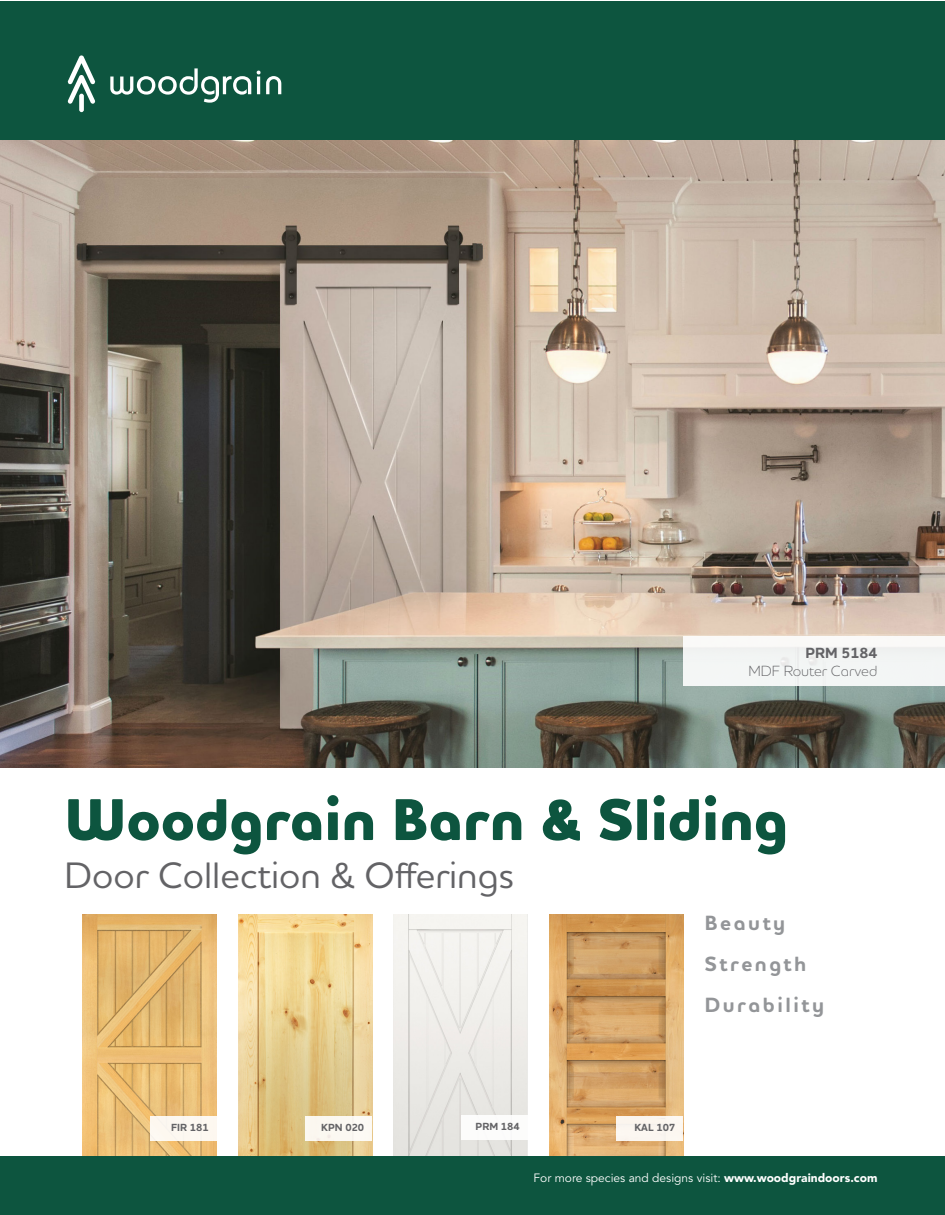
<style>
.page{position:relative;width:945px;height:1215px;background:#fff}
.page>*{position:absolute;margin:0;border:0;box-sizing:border-box;transform-origin:0 0}
.t1{font:800 60px "Houschka Pro";color:#0d553f}
.t2{font:500 37.5px "Houschka Pro";color:#636366}
.t3{font:700 21px/40.8px "Houschka Pro";letter-spacing:.12em;color:#939598}
.t4{font:300 15px "Houschka Pro";color:#636366}
.t5{font:700 15px "Houschka Pro";color:#636366}
.t6{font:12px "Avenir LT Std";color:#fff}
.t7{font:700 10.5px "Houschka Pro";color:#636366}
.s1{font-weight:900}
</style>
<div class="page">
<img style="left:394px;top:914px;width:134px;height:242px">
<img style="left:0;top:139px;width:945px;height:629px">
<div style="left:683px;top:636px;width:262px;height:50px;background:#f3f6f5"></div>
<img style="left:83px;top:914px;width:134px;height:242px">
<img style="left:238px;top:914px;width:134px;height:242px">
<img style="left:549px;top:914px;width:134px;height:242px">
<div style="left:616px;top:1116px;width:67px;height:25px;background:#fbf6f0"></div>
<div style="left:461px;top:1115px;width:67px;height:25px;background:#fff"></div>
<div style="left:305px;top:1116px;width:67px;height:25px;background:#fbf8f2"></div>
<div style="left:150px;top:1116px;width:67px;height:25px;background:#fdf8f1"></div>
<div style="left:0;top:1156px;width:945px;height:59px;background:#0d553f"></div>
<div style="left:0;top:1px;width:945px;height:138px;background:#0d553f"></div>
<svg style="left:110px;top:68px;width:141px;height:35px"></svg>
<svg style="left:257px;top:71px;width:24px;height:23px"></svg>
<div style="left:79px;top:94px;width:5px;height:18px;background:#fff;border-radius:2px"></div>
<svg style="left:68px;top:55px;width:27px;height:49px"></svg>
<p class="t5" style="left:805px;top:643px;width:74px">PRM 5184</p>
<p class="t4" style="left:748px;top:661px;width:131px">MDF Router Carved</p>
<p class="t1" style="left:64px;top:780px;width:725px">Woodgrain Barn &amp; Sliding</p>
<p class="t2" style="left:64px;top:851px;width:451px">Door Collection &amp; Offerings</p>
<p class="t3" style="left:705px;top:903px;width:103px">Beauty<br>Strength</p>
<p class="t3" style="left:705px;top:985px;width:121px">Durability</p>
<p class="t7" style="left:171px;top:1121px;width:39px">FIR 181</p>
<p class="t7" style="left:321px;top:1121px;width:45px">KPN 020</p>
<p class="t7" style="left:476px;top:1120px;width:46px">PRM 184</p>
<p class="t7" style="left:634px;top:1121px;width:42px">KAL 107</p>
<p class="t6" style="left:534px;top:1171px;width:345px">For more species and designs visit: <span class="s1">www.woodgraindoors.com</span></p>
</div>
